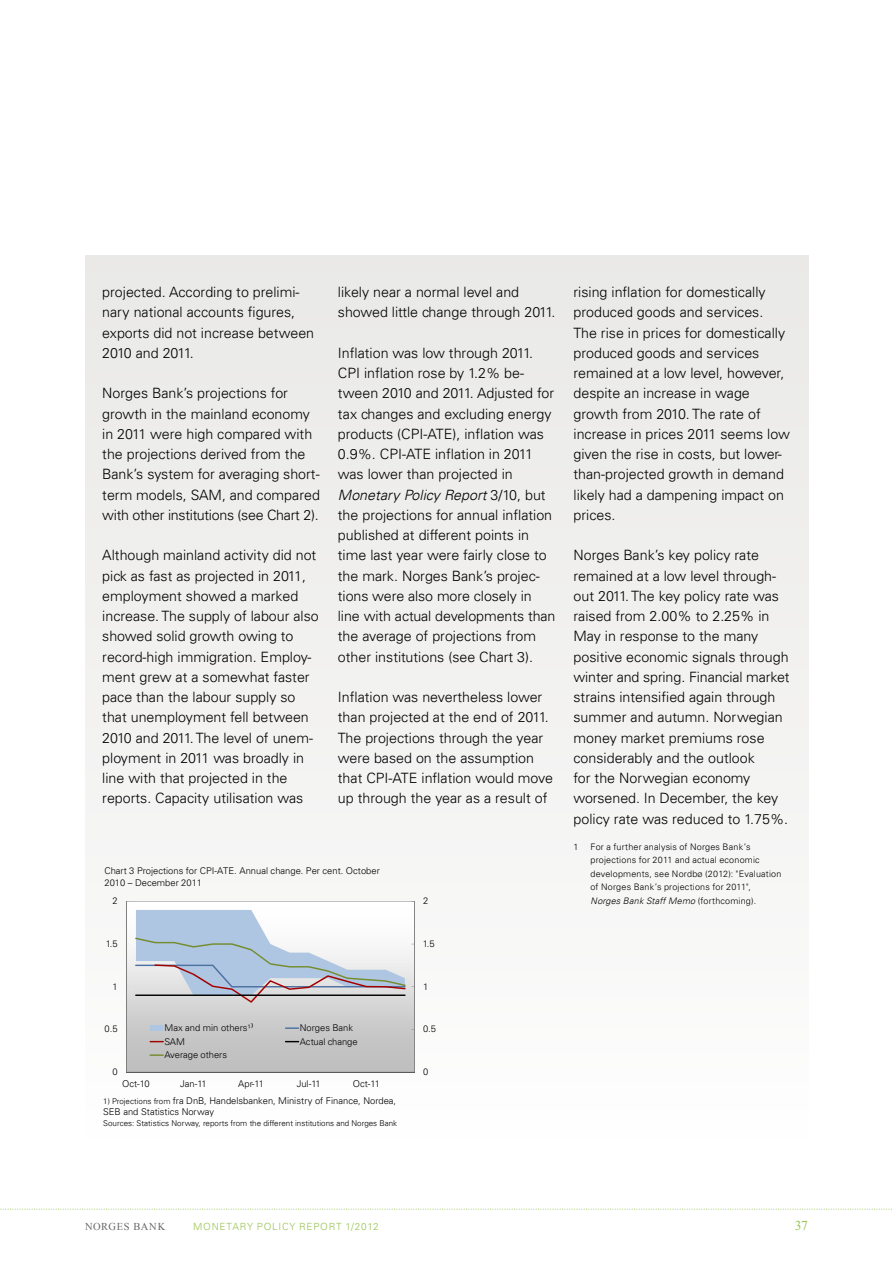
<style>
.page{position:relative;width:893px;height:1263px;background:#fff}
.page>*{position:absolute;margin:0;border:0;box-sizing:border-box;transform-origin:0 0}
.t1{font:300 14.25px/20.2px "Univers LT";color:#000}
.t2{font:13.5px "Times New Roman";color:#99c353}
.t3{font:10.5px "Times New Roman";letter-spacing:.055em;color:#676767}
.t4{font:300 9.9px "Univers LT";letter-spacing:.08em;color:#99c353}
.t5{font:300 9.3px/11.6px "Univers LT";color:#000}
.t6{font:300 9px/13.5px "Univers LT";letter-spacing:.02em;color:#000}
.t7{font:300 7.95px "Univers LT";color:#000}
.s1{font-style:italic}
.s2{font-family:"Cambria";font-weight:400}
.s3{font-size:7.95px}
</style>
<div class="page">
<svg style="left:0;top:1209px;width:892px;height:1px"></svg>
<div style="left:85px;top:255px;width:723px;height:893px;background:linear-gradient(to right,#f1f1f0,#f3f3f2)"></div>
<svg style="left:126px;top:901px;width:289px;height:172px"></svg>
<p class="t1" style="left:102px;top:282px;width:213px">projected. According to prelimi&shy;nary national accounts figures, exports did not increase between<br>2010 and 2011.</p>
<p class="t1" style="left:102px;top:383px;width:219px">Norges Bank’s projections for growth in the mainland economy in 2011 were high compared with the projections derived from the<br>Bank’s system for averaging short&shy;term models, SAM, and compared with other institutions (see Chart 2).</p>
<p class="t1" style="left:102px;top:545px;width:218px">Although mainland activity did not pick as fast as projected in 2011, employment showed a marked increase. The supply of labour also showed solid growth owing to record-high immigration. Employ&shy;ment grew at a somewhat faster pace than the labour supply so that unemployment fell between<br>2010 and 2011. The level of unem&shy;ployment in 2011 was broadly in line with that projected in the reports. Capacity utilisation was</p>
<p class="t1" style="left:338px;top:282px;width:219px">likely near a normal level and showed little change through 2011.</p>
<p class="t1" style="left:338px;top:343px;width:219px">Inflation was low through 2011.<br>CPI inflation rose by 1.2% be&shy;tween 2010 and 2011. Adjusted for tax changes and excluding energy products (CPI-ATE), inflation was<br>0.9%. CPI-ATE inflation in 2011 was lower than projected in<br><span class="s1">Monetary Policy Report</span> 3/10, but the projections for annual inflation published at different points in time last year were fairly close to the mark. Norges Bank’s projec&shy;tions were also more closely in line with actual developments than the average of projections from other institutions (see Chart 3).</p>
<p class="t1" style="left:338px;top:687px;width:217px">Inflation was nevertheless lower than projected at the end of 2011.<br>The projections through the year were based on the assumption that CPI-ATE inflation would move up through the year as a result of</p>
<p class="t5" style="left:104px;top:865px;width:277px">Chart 3 Projections for CPI-ATE. Annual change. Per cent. October<br>2010 – December 2011</p>
<p class="t5" style="left:112px;top:895px;width:7px">2</p>
<p class="t5" style="left:423px;top:895px;width:7px">2</p>
<p class="t5" style="left:106px;top:938px;width:13px">1.5</p>
<p class="t5" style="left:423px;top:938px;width:13px">1.5</p>
<p class="t5" style="left:112px;top:981px;width:7px">1</p>
<p class="t5" style="left:423px;top:981px;width:7px">1</p>
<p class="t5" style="left:105px;top:1023px;width:15px">0.5</p>
<p class="t5" style="left:164px;top:1022px;width:91px">Max and min others¹<span class="s2">⁾</span></p>
<p class="t5" style="left:300px;top:1022px;width:55px">Norges Bank</p>
<p class="t5" style="left:164px;top:1036px;width:22px">SAM</p>
<p class="t5" style="left:300px;top:1036px;width:59px">Actual change</p>
<p class="t5" style="left:164px;top:1049px;width:64px">Average others</p>
<p class="t5" style="left:423px;top:1023px;width:15px">0.5</p>
<p class="t5" style="left:112px;top:1066px;width:7px">0</p>
<p class="t5" style="left:423px;top:1066px;width:7px">0</p>
<p class="t5" style="left:122px;top:1078px;width:29px">Oct-10</p>
<p class="t5" style="left:180px;top:1078px;width:28px">Jan-11</p>
<p class="t5" style="left:238px;top:1078px;width:27px">Apr-11</p>
<p class="t5" style="left:297px;top:1078px;width:25px">Jul-11</p>
<p class="t5" style="left:353px;top:1078px;width:29px">Oct-11</p>
<p class="t5" style="left:103px;top:1095px;width:294px"><span class="s3">1) Projections from</span> fra DnB, Handelsbanken, Ministry of Finance, Nordea,<br>SEB and Statistics Norway</p>
<p class="t7" style="left:103px;top:1118px;width:296px">Sources: Statistics Norway, reports from the different institutions and Norges Bank</p>
<p class="t1" style="left:573px;top:282px;width:218px">rising inflation for domestically produced goods and services.<br>The rise in prices for domestically produced goods and services remained at a low level, however, despite an increase in wage growth from 2010. The rate of increase in prices 2011 seems low given the rise in costs, but lower&shy;than-projected growth in demand likely had a dampening impact on prices.</p>
<p class="t1" style="left:573px;top:545px;width:218px">Norges Bank’s key policy rate remained at a low level through&shy;out 2011. The key policy rate was raised from 2.00% to 2.25% in<br>May in response to the many positive economic signals through winter and spring. Financial market strains intensified again through summer and autumn. Norwegian money market premiums rose considerably and the outlook<br>for the Norwegian economy worsened. In December, the key policy rate was reduced to 1.75%.</p>
<p class="t6" style="left:573px;top:840px;width:7px">1</p>
<p class="t6" style="left:590px;top:840px;width:192px">For a further analysis of Norges Bank’s projections for 2011 and actual economic developments, see Nordbø (2012): "Evaluation of Norges Bank’s projections for 2011", <span class="s1">Norges Bank Staff Memo</span> (forthcoming).</p>
<p class="t3" style="left:85px;top:1219px;width:82px">NORGES BANK</p>
<p class="t4" style="left:193px;top:1220px;width:187px">MONETARY POLICY REPORT 1/2012</p>
<p class="t2" style="left:795px;top:1216px;width:15px">37</p>
</div>
